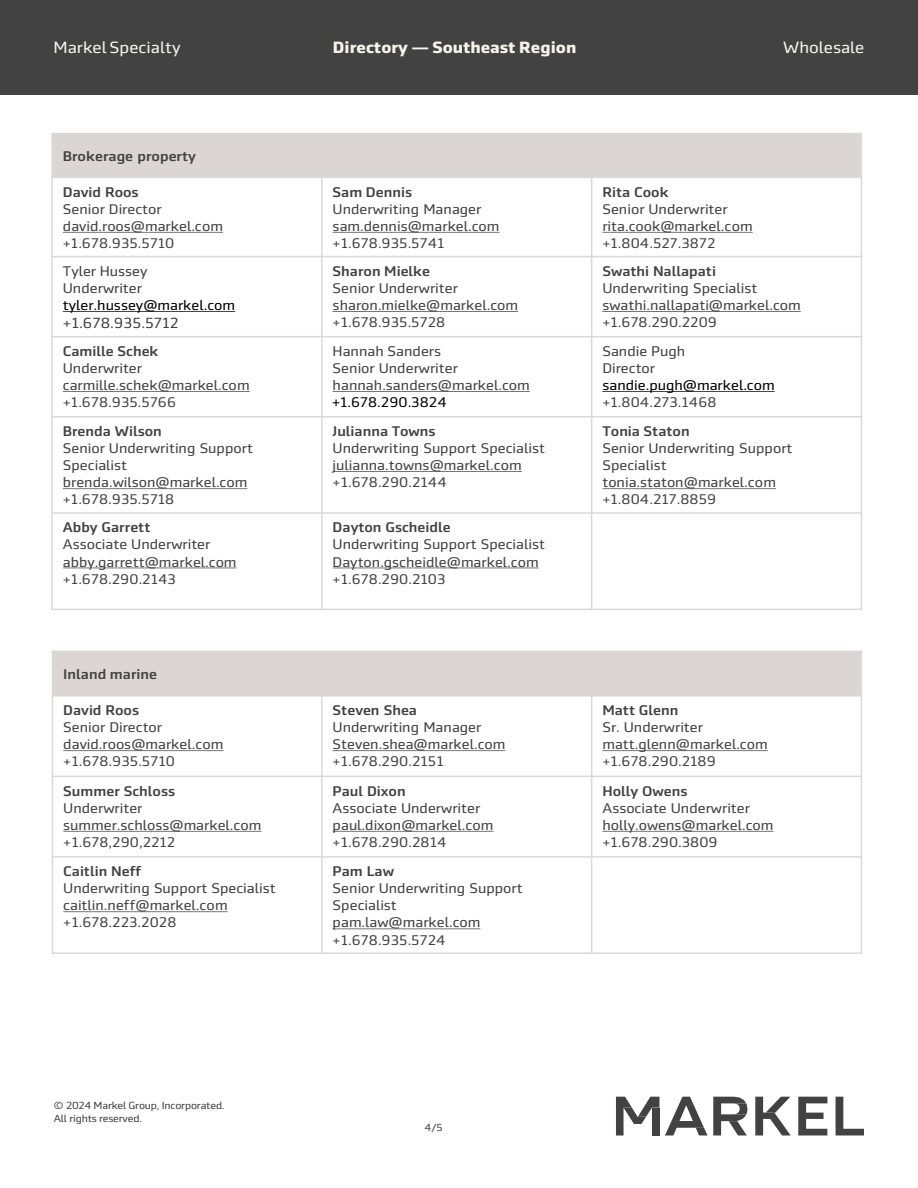
<style>
.page{position:relative;width:918px;height:1188px;background:#fff}
.page>*{position:absolute;margin:0;border:0;box-sizing:border-box;transform-origin:0 0}
.t1{font:700 16.5px "Markel Sans";color:#f5f4ec}
.t2{font:16.5px "Markel Sans";color:#f5f4ec}
.t3{font:15px "Markel Sans";letter-spacing:-.005em;color:#424242}
.t4{font:14.25px/17.1px "Markel Sans";color:#424242}
.t5{font:500 14.25px "Markel Sans";color:#424242}
.t6{font:14.25px "Markel Sans";letter-spacing:.005em;color:#000}
.t7{font:10.5px/12.6px "Markel Sans";letter-spacing:-.015em;color:#424242}
.s1{font-family:"Calibri";font-size:15px}
</style>
<div class="page">
<svg style="left:798px;top:1097px;width:29px;height:38px"></svg>
<svg style="left:836px;top:1097px;width:28px;height:38px"></svg>
<svg style="left:755px;top:1097px;width:36px;height:39px"></svg>
<svg style="left:713px;top:1097px;width:35px;height:39px"></svg>
<div style="left:652px;top:1108px;width:7px;height:28px;background:#424242"></div>
<svg style="left:616px;top:1097px;width:43px;height:38px"></svg>
<svg style="left:665px;top:1097px;width:42px;height:39px"></svg>
<div style="left:0;top:0;width:918px;height:94px;background:#424242"></div>
<div style="left:52px;top:134px;width:809px;height:43px;background:#dbd6d3"></div>
<hr style="left:321px;top:177px;width:2px;height:433px;background:#d9d9d9">
<hr style="left:591px;top:177px;width:1px;height:433px;background:#d9d9d9">
<hr style="left:51px;top:177px;width:811px;height:1px;background:#d9d9d9">
<hr style="left:51px;top:256px;width:811px;height:1px;background:#d9d9d9">
<hr style="left:51px;top:336px;width:811px;height:1px;background:#d9d9d9">
<hr style="left:51px;top:416px;width:811px;height:2px;background:#d9d9d9">
<hr style="left:51px;top:512px;width:811px;height:2px;background:#d9d9d9">
<hr style="left:51px;top:133px;width:2px;height:477px;background:#d9d9d9">
<hr style="left:861px;top:133px;width:1px;height:477px;background:#d9d9d9">
<hr style="left:51px;top:133px;width:811px;height:1px;background:#d9d9d9">
<hr style="left:51px;top:609px;width:811px;height:1px;background:#d9d9d9">
<svg style="left:63px;top:232px;width:160px;height:1px"></svg>
<svg style="left:333px;top:232px;width:167px;height:1px"></svg>
<svg style="left:602px;top:232px;width:151px;height:1px"></svg>
<svg style="left:63px;top:311px;width:172px;height:1px"></svg>
<svg style="left:333px;top:311px;width:185px;height:1px"></svg>
<svg style="left:602px;top:311px;width:199px;height:1px"></svg>
<svg style="left:63px;top:391px;width:187px;height:1px"></svg>
<svg style="left:333px;top:391px;width:197px;height:1px"></svg>
<svg style="left:602px;top:391px;width:173px;height:1px"></svg>
<svg style="left:63px;top:488px;width:184px;height:1px"></svg>
<svg style="left:333px;top:471px;width:189px;height:1px"></svg>
<svg style="left:602px;top:488px;width:174px;height:1px"></svg>
<svg style="left:63px;top:568px;width:174px;height:1px"></svg>
<svg style="left:333px;top:568px;width:206px;height:1px"></svg>
<div style="left:52px;top:651px;width:809px;height:45px;background:#dbd6d3"></div>
<hr style="left:321px;top:695px;width:2px;height:259px;background:#d9d9d9">
<hr style="left:591px;top:695px;width:1px;height:259px;background:#d9d9d9">
<hr style="left:52px;top:695px;width:810px;height:2px;background:#d9d9d9">
<hr style="left:52px;top:776px;width:810px;height:1px;background:#d9d9d9">
<hr style="left:52px;top:856px;width:810px;height:2px;background:#d9d9d9">
<hr style="left:52px;top:651px;width:1px;height:303px;background:#d9d9d9">
<hr style="left:861px;top:651px;width:1px;height:303px;background:#d9d9d9">
<hr style="left:52px;top:651px;width:810px;height:1px;background:#d9d9d9">
<hr style="left:52px;top:952px;width:810px;height:2px;background:#d9d9d9">
<svg style="left:63px;top:750px;width:161px;height:1px"></svg>
<svg style="left:333px;top:750px;width:172px;height:1px"></svg>
<svg style="left:602px;top:750px;width:166px;height:1px"></svg>
<svg style="left:63px;top:831px;width:198px;height:1px"></svg>
<svg style="left:333px;top:831px;width:161px;height:1px"></svg>
<svg style="left:602px;top:831px;width:171px;height:1px"></svg>
<svg style="left:63px;top:911px;width:165px;height:1px"></svg>
<svg style="left:333px;top:929px;width:147px;height:1px"></svg>
<p class="t2" style="left:54px;top:39px;width:129px">Markel Specialty</p>
<p class="t1" style="left:333px;top:38px;width:245px">Directory — Southeast Region</p>
<p class="t2" style="left:783px;top:39px;width:83px">Wholesale</p>
<p class="t5" style="left:63px;top:148px;width:135px">Brokerage property</p>
<p class="t5" style="left:63px;top:184px;width:77px">David Roos</p>
<p class="t4" style="left:63px;top:200px;width:100px">Senior Director</p>
<p class="t4" style="left:63px;top:217px;width:162px">david.roos@markel.com</p>
<p class="t4" style="left:63px;top:235px;width:113px">+1.678.935.5710</p>
<p class="t4" style="left:63px;top:262px;width:86px">Tyler Hussey</p>
<p class="t4" style="left:63px;top:280px;width:81px">Underwriter</p>
<p class="t6" style="left:63px;top:297px;width:174px">tyler.hussey@markel.com</p>
<p class="t3" style="left:63px;top:315px;width:117px">+1.678.935.5712</p>
<p class="t5" style="left:63px;top:343px;width:97px">Camille Schek</p>
<p class="t4" style="left:63px;top:360px;width:81px">Underwriter</p>
<p class="t4" style="left:63px;top:377px;width:188px">carmille.schek@markel.com</p>
<p class="t4" style="left:63px;top:394px;width:115px">+1.678.935.5766</p>
<p class="t5" style="left:63px;top:423px;width:100px">Brenda Wilson</p>
<p class="t4" style="left:63px;top:440px;width:192px">Senior Underwriting Support<br>Specialist</p>
<p class="t4" style="left:63px;top:474px;width:186px">brenda.wilson@markel.com</p>
<p class="t4" style="left:63px;top:491px;width:113px">+1.678.935.5718</p>
<p class="t5" style="left:63px;top:519px;width:89px">Abby Garrett</p>
<p class="t4" style="left:63px;top:536px;width:149px">Associate Underwriter</p>
<p class="t4" style="left:63px;top:553px;width:175px">abby.garrett@markel.com</p>
<p class="t4" style="left:63px;top:570px;width:115px">+1.678.290.2143</p>
<p class="t5" style="left:63px;top:666px;width:95px">Inland marine</p>
<p class="t5" style="left:63px;top:702px;width:77px">David Roos</p>
<p class="t4" style="left:63px;top:719px;width:100px">Senior Director</p>
<p class="t4" style="left:63px;top:736px;width:162px">david.roos@markel.com</p>
<p class="t4" style="left:63px;top:753px;width:113px">+1.678.935.5710</p>
<p class="t5" style="left:63px;top:783px;width:113px">Summer Schloss</p>
<p class="t4" style="left:63px;top:799px;width:81px">Underwriter</p>
<p class="t4" style="left:63px;top:816px;width:200px">summer.schloss@markel.com</p>
<p class="t4" style="left:63px;top:834px;width:114px">+1.678,290,2212</p>
<p class="t5" style="left:63px;top:863px;width:79px">Caitlin Neff</p>
<p class="t4" style="left:63px;top:880px;width:214px">Underwriting Support Specialist</p>
<p class="t4" style="left:63px;top:897px;width:166px">caitlin.neff@markel.com</p>
<p class="t4" style="left:63px;top:914px;width:115px">+1.678.223.2028</p>
<p class="t5" style="left:333px;top:184px;width:81px">Sam Dennis</p>
<p class="t4" style="left:333px;top:200px;width:150px">Underwriting Manager</p>
<p class="t4" style="left:333px;top:217px;width:168px">sam.dennis@markel.com</p>
<p class="t4" style="left:333px;top:235px;width:113px">+1.678.935.5741</p>
<p class="t5" style="left:333px;top:263px;width:99px">Sharon Mielke</p>
<p class="t4" style="left:333px;top:280px;width:127px">Senior Underwriter</p>
<p class="t4" style="left:333px;top:297px;width:187px">sharon.mielke@markel.com</p>
<p class="t4" style="left:333px;top:314px;width:114px">+1.678.935.5728</p>
<p class="t4" style="left:333px;top:343px;width:110px">Hannah Sanders</p>
<p class="t4" style="left:333px;top:360px;width:127px">Senior Underwriter</p>
<p class="t4" style="left:333px;top:377px;width:199px">hannah.sanders@markel.com</p>
<p class="t6" style="left:333px;top:395px;width:116px"><span class="s1">+</span>1.678.290.3824</p>
<p class="t5" style="left:333px;top:423px;width:105px">Julianna Towns</p>
<p class="t4" style="left:333px;top:440px;width:214px">Underwriting Support Specialist</p>
<p class="t4" style="left:333px;top:457px;width:191px">julianna.towns@markel.com</p>
<p class="t4" style="left:333px;top:474px;width:116px">+1.678.290.2144</p>
<p class="t5" style="left:333px;top:519px;width:120px">Dayton Gscheidle</p>
<p class="t4" style="left:333px;top:536px;width:214px">Underwriting Support Specialist</p>
<p class="t4" style="left:333px;top:553px;width:208px">Dayton.gscheidle@markel.com</p>
<p class="t4" style="left:333px;top:570px;width:114px">+1.678.290.2103</p>
<p class="t5" style="left:333px;top:702px;width:86px">Steven Shea</p>
<p class="t4" style="left:333px;top:719px;width:150px">Underwriting Manager</p>
<p class="t4" style="left:333px;top:736px;width:174px">Steven.shea@markel.com</p>
<p class="t4" style="left:333px;top:753px;width:113px">+1.678.290.2151</p>
<p class="t5" style="left:333px;top:783px;width:75px">Paul Dixon</p>
<p class="t4" style="left:333px;top:799px;width:149px">Associate Underwriter</p>
<p class="t4" style="left:333px;top:816px;width:162px">paul.dixon@markel.com</p>
<p class="t4" style="left:333px;top:834px;width:115px">+1.678.290.2814</p>
<p class="t5" style="left:333px;top:863px;width:63px">Pam Law</p>
<p class="t4" style="left:333px;top:880px;width:192px">Senior Underwriting Support<br>Specialist</p>
<p class="t4" style="left:333px;top:914px;width:149px">pam.law@markel.com</p>
<p class="t4" style="left:333px;top:931px;width:114px">+1.678.935.5724</p>
<p class="t5" style="left:602px;top:184px;width:68px">Rita Cook</p>
<p class="t4" style="left:602px;top:200px;width:127px">Senior Underwriter</p>
<p class="t4" style="left:602px;top:217px;width:152px">rita.cook@markel.com</p>
<p class="t4" style="left:602px;top:235px;width:114px">+1.804.527.3872</p>
<p class="t5" style="left:602px;top:263px;width:115px">Swathi Nallapati</p>
<p class="t4" style="left:602px;top:280px;width:157px">Underwriting Specialist</p>
<p class="t4" style="left:602px;top:297px;width:200px">swathi.nallapati@markel.com</p>
<p class="t4" style="left:602px;top:314px;width:116px">+1.678.290.2209</p>
<p class="t4" style="left:602px;top:343px;width:84px">Sandie Pugh</p>
<p class="t4" style="left:602px;top:360px;width:54px">Director</p>
<p class="t6" style="left:602px;top:378px;width:174px">sandie.pugh@markel.com</p>
<p class="t4" style="left:602px;top:394px;width:116px">+1.804.273.1468</p>
<p class="t5" style="left:602px;top:423px;width:89px">Tonia Staton</p>
<p class="t4" style="left:602px;top:440px;width:192px">Senior Underwriting Support<br>Specialist</p>
<p class="t4" style="left:602px;top:474px;width:175px">tonia.staton@markel.com</p>
<p class="t4" style="left:602px;top:491px;width:115px">+1.804.217.8859</p>
<p class="t5" style="left:602px;top:702px;width:77px">Matt Glenn</p>
<p class="t4" style="left:602px;top:719px;width:102px">Sr. Underwriter</p>
<p class="t4" style="left:602px;top:736px;width:167px">matt.glenn@markel.com</p>
<p class="t4" style="left:602px;top:753px;width:115px">+1.678.290.2189</p>
<p class="t5" style="left:602px;top:783px;width:87px">Holly Owens</p>
<p class="t4" style="left:602px;top:799px;width:149px">Associate Underwriter</p>
<p class="t4" style="left:602px;top:816px;width:173px">holly.owens@markel.com</p>
<p class="t4" style="left:602px;top:834px;width:117px">+1.678.290.3809</p>
<p class="t7" style="left:54px;top:1099px;width:172px">© 2024 Markel Group, Incorporated.<br>All rights reserved.</p>
<p class="t7" style="left:424px;top:1121px;width:20px">4/5</p>
</div>
